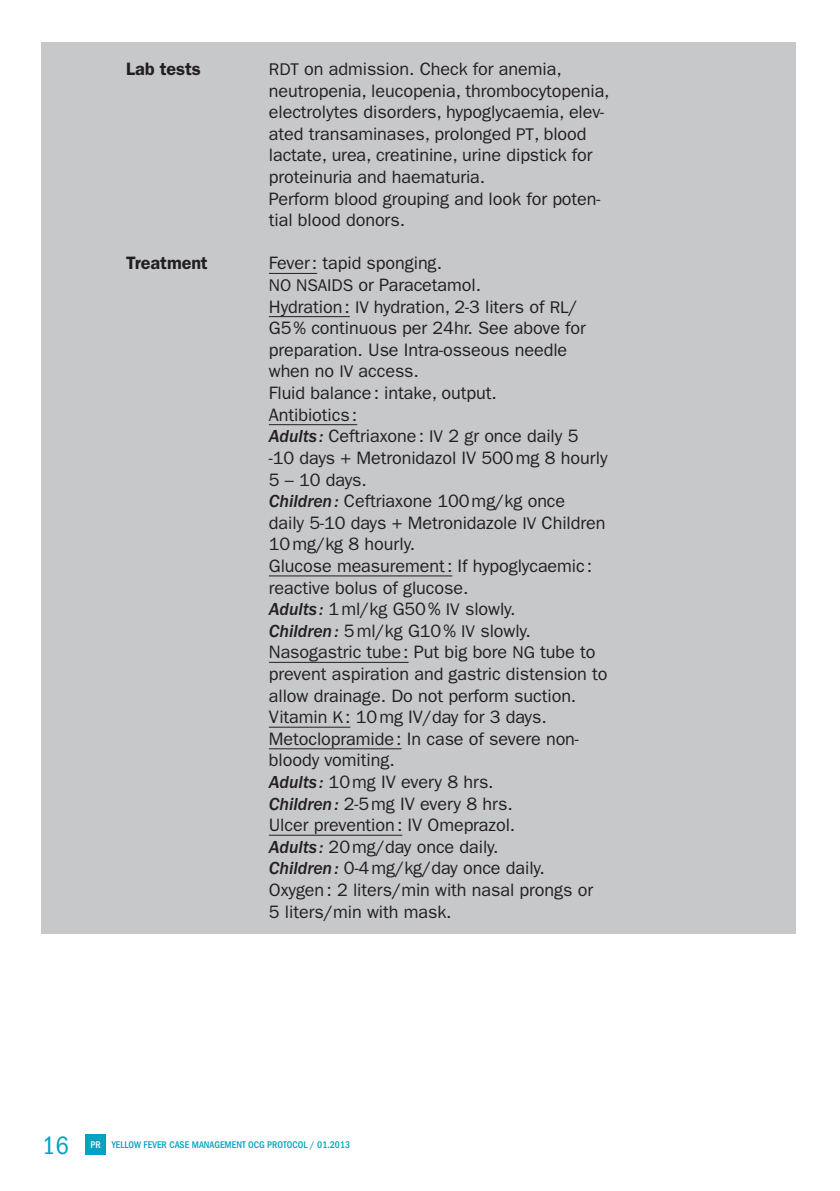
<style>
.page{position:relative;width:840px;height:1191px;background:#fff}
.page>*{position:absolute;margin:0;border:0;box-sizing:border-box;transform-origin:0 0}
.t1{font:condensed 26px "ITC Franklin Gothic Std";color:#00a3c0}
._6__Texte_courant{font:18px/21.6px "ITC Franklin Gothic Std";letter-spacing:-.005em;color:#231f20}
._6__Texte_courant-2{font:600 18px "ITC Franklin Gothic Std";letter-spacing:-.005em;color:#231f20}
.t2{font:500 condensed 10px "ITC Franklin Gothic Std";color:#00a3c0}
.t3{font:500 condensed 10px "ITC Franklin Gothic Std";color:#fff}
.s1{font-size:17px}
.s2{font-family:"ITC Franklin Gothic Std Med It"}
</style>
<div class="page">
<div style="left:85px;top:1134px;width:21px;height:21px;background:#00a3c0"></div>
<div style="left:41px;top:43px;width:754px;height:891px;background:#c7c8ca"></div>
<hr style="left:269px;top:273px;width:48px;height:1px;background:#231f20">
<hr style="left:269px;top:316px;width:80px;height:1px;background:#231f20">
<hr style="left:269px;top:424px;width:88px;height:1px;background:#231f20">
<hr style="left:269px;top:575px;width:183px;height:1px;background:#231f20">
<hr style="left:269px;top:662px;width:139px;height:1px;background:#231f20">
<hr style="left:269px;top:726px;width:81px;height:1px;background:#231f20">
<hr style="left:269px;top:748px;width:132px;height:1px;background:#231f20">
<hr style="left:269px;top:834px;width:133px;height:1px;background:#231f20">
<p class="_6__Texte_courant-2" style="left:126px;top:58px;width:76px">Lab tests</p>
<p class="_6__Texte_courant-2" style="left:126px;top:253px;width:83px">Treatment</p>
<p class="_6__Texte_courant" style="left:269px;top:58px;width:342px"><span class="s1">RDT</span> on admission. Check for anemia, neutropenia, leucopenia, thrombocytopenia, electrolytes disorders, hypoglycaemia, elev&shy;ated transaminases, prolonged <span class="s1">PT</span>, blood lactate, urea, creatinine, urine dipstick for proteinuria and haematuria.</p>
<p class="_6__Texte_courant" style="left:269px;top:188px;width:333px">Perform blood grouping and look for poten&shy;tial blood donors.</p>
<p class="_6__Texte_courant" style="left:269px;top:253px;width:175px">Fever: tapid sponging.</p>
<p class="_6__Texte_courant" style="left:269px;top:274px;width:214px"><span class="s1">NO NSAIDS</span> or Paracetamol.</p>
<p class="_6__Texte_courant" style="left:269px;top:296px;width:318px">Hydration: <span class="s1">IV</span> hydration, 2-3 liters of <span class="s1">RL</span>/ G5% continuous per 24hr. See above for preparation. Use Intra-osseous needle when no <span class="s1">IV</span> access.</p>
<p class="_6__Texte_courant" style="left:269px;top:382px;width:229px">Fluid balance: intake, output.</p>
<p class="_6__Texte_courant" style="left:269px;top:404px;width:90px">Antibiotics:</p>
<p class="_6__Texte_courant" style="left:269px;top:425px;width:340px"><span class="s2">Adults :</span> Ceftriaxone: <span class="s1">IV</span> 2 gr once daily 5 -10 days + Metronidazol IV 500mg 8 hourly<br>5 – 10 days.</p>
<p class="_6__Texte_courant" style="left:269px;top:490px;width:338px"><span class="s2">Children:</span> Ceftriaxone 100mg/kg once<br>daily 5-10 days + Metronidazole <span class="s1">IV</span> Children<br>10mg/kg 8 hourly.</p>
<p class="_6__Texte_courant" style="left:269px;top:555px;width:325px">Glucose measurement: If hypoglycaemic: reactive bolus of glucose.</p>
<p class="_6__Texte_courant" style="left:269px;top:598px;width:248px"><span class="s2">Adults :</span> 1ml/kg G50% <span class="s1">IV</span> slowly.</p>
<p class="_6__Texte_courant" style="left:269px;top:620px;width:263px"><span class="s2">Children:</span> 5ml/kg G10% <span class="s1">IV</span> slowly.</p>
<p class="_6__Texte_courant" style="left:269px;top:641px;width:340px">Nasogastric tube: Put big bore <span class="s1">NG</span> tube to prevent aspiration and gastric distension to allow drainage. Do not perform suction.</p>
<p class="_6__Texte_courant" style="left:269px;top:706px;width:279px">Vitamin <span class="s1">K</span>: 10mg IV/day for 3 days.</p>
<p class="_6__Texte_courant" style="left:269px;top:728px;width:311px">Metoclopramide: In case of severe non&shy;bloody vomiting.</p>
<p class="_6__Texte_courant" style="left:269px;top:771px;width:226px"><span class="s2">Adults :</span> 10mg IV every 8 hrs.</p>
<p class="_6__Texte_courant" style="left:269px;top:793px;width:245px"><span class="s2">Children:</span> 2-5mg IV every 8 hrs.</p>
<p class="_6__Texte_courant" style="left:269px;top:814px;width:248px">Ulcer prevention: IV Omeprazol.</p>
<p class="_6__Texte_courant" style="left:269px;top:836px;width:231px"><span class="s2">Adults :</span> 20mg/day once daily.</p>
<p class="_6__Texte_courant" style="left:269px;top:857px;width:277px"><span class="s2">Children:</span> 0-4mg/kg/day once daily.</p>
<p class="_6__Texte_courant" style="left:269px;top:879px;width:325px">Oxygen: 2 liters/min with nasal prongs or<br>5 liters/min with mask.</p>
<h1 class="t1" style="left:42px;top:1130px;width:28px">16</h1>
<p class="t2" style="left:112px;top:1139px;width:240px">YELLOW FEVER CASE MANAGEMENT OCG PROTOCOL / 01.2013</p>
<p class="t3" style="left:90px;top:1139px;width:12px">PR</p>
</div>
